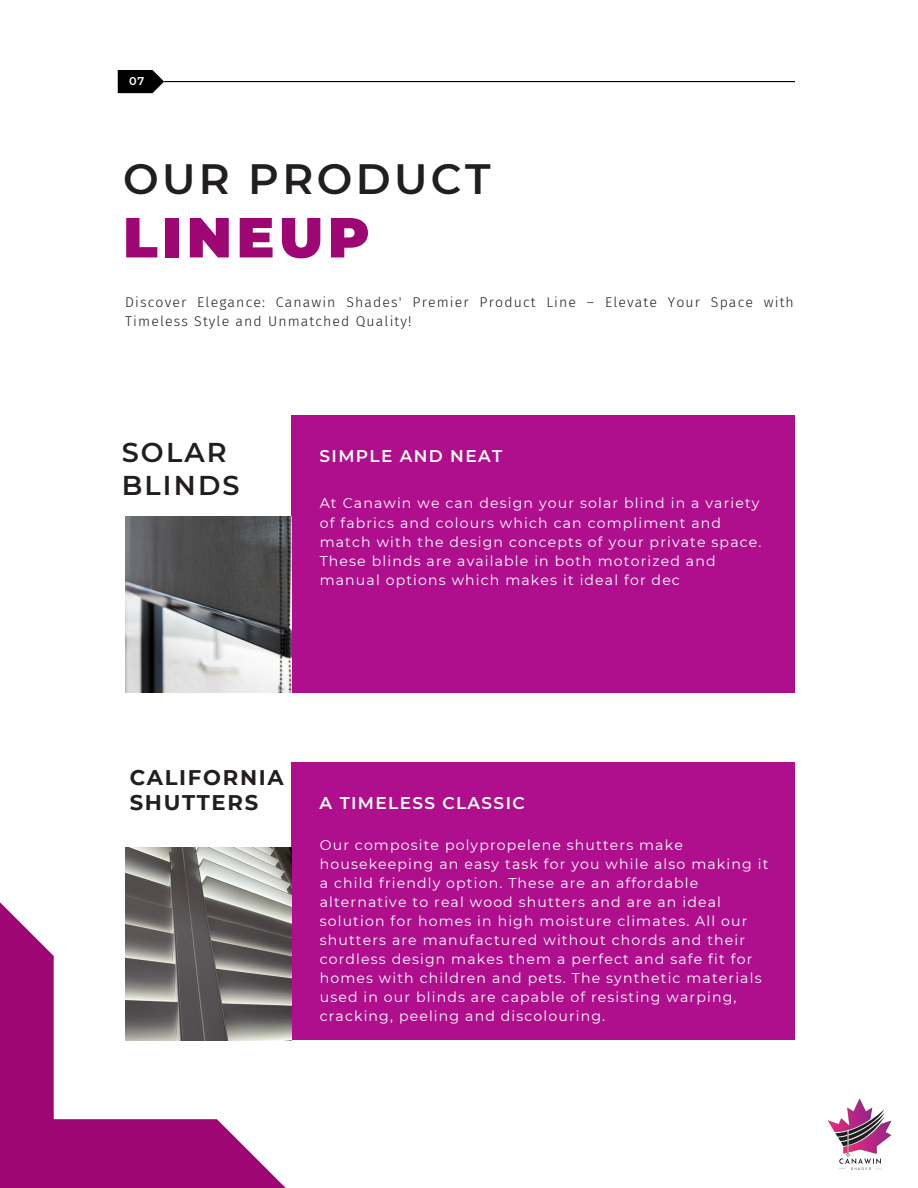
<style>
.page{position:relative;width:918px;height:1188px;background:#fff}
.page>*{position:absolute;margin:0;border:0;box-sizing:border-box;transform-origin:0 0}
.t1{font:900 56.4px "Montserrat";letter-spacing:.08em;color:#9d0673}
.t2{font:600 42.3px "Montserrat";letter-spacing:.08em;color:#221e1e}
.t3{font:600 27.15px/32.7px "Montserrat";letter-spacing:.08em;color:#221e1e}
.t4{font:700 21.15px/24.8px "Montserrat";letter-spacing:.08em;color:#221e1e}
.t5{font:600 16.95px "Montserrat";letter-spacing:.08em;color:#fff}
.t6{font:14.1px/19px "Montserrat";letter-spacing:.08em;color:#fff}
.t7{font:300 14.1px/19.2px "Fira Sans";letter-spacing:.08em;color:#221e1e}
.t8{font:600 11.25px "Montserrat";color:#fff}
</style>
<div class="page">
<div style="left:291px;top:415px;width:504px;height:277px;background:#af0e8c"></div>
<svg style="left:0;top:847px;width:292px;height:341px"></svg>
<div style="left:291px;top:762px;width:504px;height:278px;background:#af0e8c"></div>
<hr style="left:164px;top:81px;width:631px;height:1px;background:#000">
<svg style="left:118px;top:70px;width:46px;height:23px"></svg>
<img style="left:125px;top:516px;width:167px;height:177px">
<img style="left:125px;top:848px;width:167px;height:192px">
<img style="left:828px;top:1098px;width:64px;height:72px">
<p class="t8" style="left:129px;top:74px;width:17px">07</p>
<p class="t2" style="left:123px;top:153px;width:369px">OUR PRODUCT</p>
<h3 class="t1" style="left:123px;top:203px;width:248px">LINEUP</h3>
<p class="t7" style="left:125px;top:292px;width:670px">Discover Elegance: Canawin Shades' Premier Product Line – Elevate Your Space with<br>Timeless Style and Unmatched Quality!</p>
<h5 class="t3" style="left:122px;top:436px;width:120px">SOLAR<br>BLINDS</h5>
<p class="t5" style="left:320px;top:446px;width:184px">SIMPLE AND NEAT</p>
<p class="t6" style="left:320px;top:494px;width:443px">At Canawin we can design your solar blind in a variety of fabrics and colours which can compliment and match with the design concepts of your private space.<br>These blinds are available in both motorized and manual options which makes it ideal for dec</p>
<p class="t4" style="left:130px;top:765px;width:156px">CALIFORNIA<br>SHUTTERS</p>
<h4 class="t5" style="left:320px;top:793px;width:207px">A TIMELESS CLASSIC</h4>
<h5 class="t6" style="left:320px;top:835px;width:450px">Our composite polypropelene shutters make housekeeping an easy task for you while also making it a child friendly option. These are an affordable alternative to real wood shutters and are an ideal solution for homes in high moisture climates. All our shutters are manufactured without chords and their cordless design makes them a perfect and safe fit for homes with children and pets. The synthetic materials used in our blinds are capable of resisting warping, cracking, peeling and discolouring.</h5>
</div>
